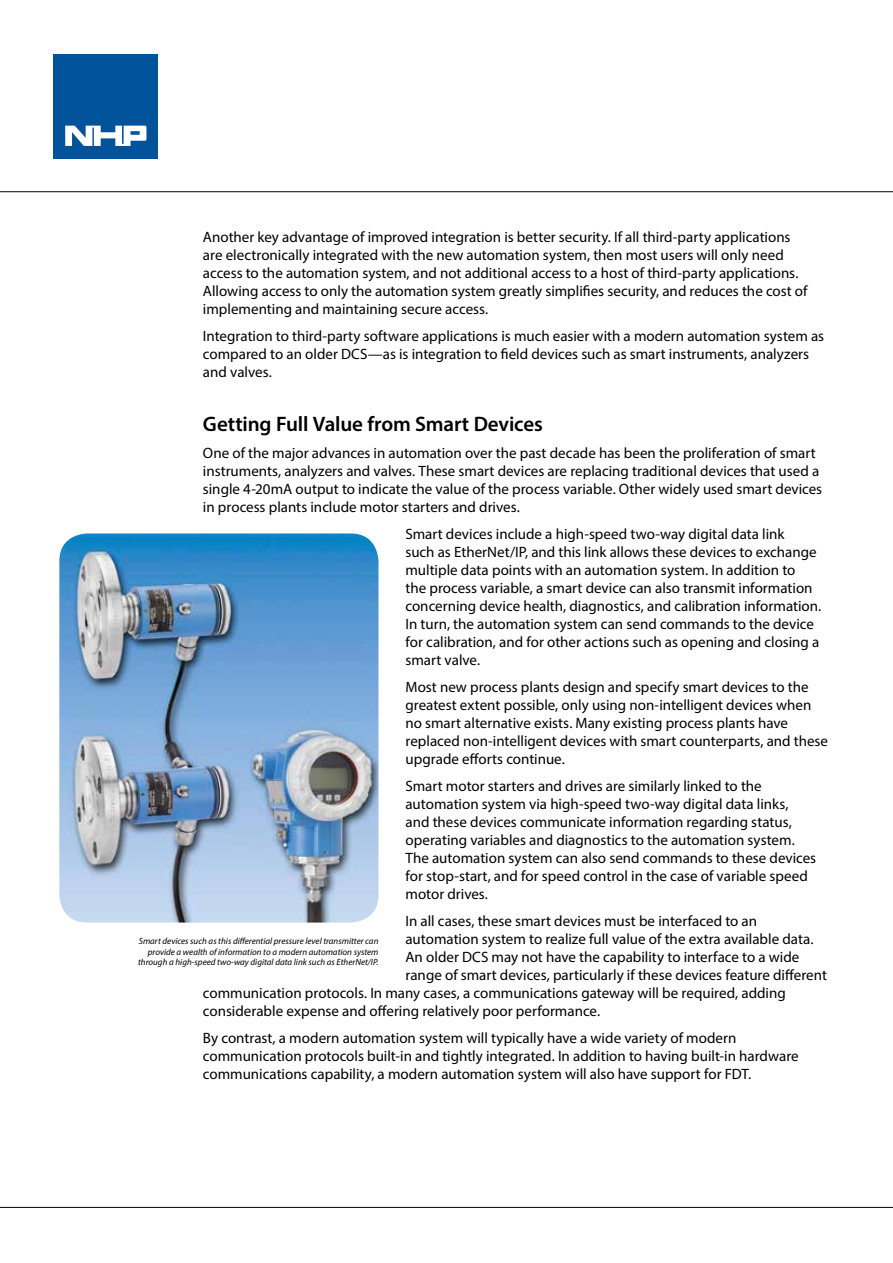
<style>
.page{position:relative;width:893px;height:1263px;background:#fff}
.page>*{position:absolute;margin:0;border:0;box-sizing:border-box;transform-origin:0 0}
.t1{font:600 21px "Myriad Pro";letter-spacing:-.005em;color:#000}
.t2{font:15px/18px "Myriad Pro";color:#000}
.t3{font:italic 9px/10.5px "Myriad Pro";color:#000;text-align:right}
</style>
<div class="page">
<div style="left:54px;top:54px;width:104px;height:104px;background:#00529b"></div>
<svg style="left:65px;top:126px;width:81px;height:20px"></svg>
<img style="left:59px;top:533px;width:319px;height:389px">
<hr style="left:0;top:191px;width:893px;height:1px;background:#000">
<hr style="left:0;top:1207px;width:893px;height:1px;background:#000">
<p class="t2" style="left:203px;top:228px;width:606px">Another key advantage of improved integration is better security. If all third-party applications are electronically integrated with the new automation system, then most users will only need access to the automation system, and not additional access to a host of third-party applications.<br>Allowing access to only the automation system greatly simplifies security, and reduces the cost of implementing and maintaining secure access.</p>
<p class="t2" style="left:203px;top:327px;width:623px">Integration to third-party software applications is much easier with a modern automation system as compared to an older DCS—as is integration to field devices such as smart instruments, analyzers and valves.</p>
<h1 class="t1" style="left:203px;top:411px;width:341px">Getting Full Value from Smart Devices</h1>
<p class="t2" style="left:203px;top:444px;width:621px">One of the major advances in automation over the past decade has been the proliferation of smart instruments, analyzers and valves. These smart devices are replacing traditional devices that used a single 4-20mA output to indicate the value of the process variable. Other widely used smart devices in process plants include motor starters and drives.</p>
<p class="t2" style="left:405px;top:525px;width:417px">Smart devices include a high-speed two-way digital data link<br>such as EtherNet/IP, and this link allows these devices to exchange multiple data points with an automation system. In addition to<br>the process variable, a smart device can also transmit information concerning device health, diagnostics, and calibration information.<br>In turn, the automation system can send commands to the device for calibration, and for other actions such as opening and closing a smart valve.</p>
<p class="t2" style="left:405px;top:678px;width:424px">Most new process plants design and specify smart devices to the greatest extent possible, only using non-intelligent devices when no smart alternative exists. Many existing process plants have replaced non-intelligent devices with smart counterparts, and these upgrade efforts continue.</p>
<p class="t2" style="left:405px;top:777px;width:412px">Smart motor starters and drives are similarly linked to the automation system via high-speed two-way digital data links, and these devices communicate information regarding status, operating variables and diagnostics to the automation system.<br>The automation system can also send commands to these devices for stop-start, and for speed control in the case of variable speed motor drives.</p>
<p class="t2" style="left:405px;top:912px;width:353px">In all cases, these smart devices must be interfaced to an</p>
<p class="t2" style="left:405px;top:930px;width:410px">automation system to realize full value of the extra available data.</p>
<p class="t2" style="left:405px;top:948px;width:395px">An older DCS may not have the capability to interface to a wide</p>
<p class="t2" style="left:405px;top:966px;width:423px">range of smart devices, particularly if these devices feature different</p>
<p class="t2" style="left:203px;top:984px;width:584px">communication protocols. In many cases, a communications gateway will be required, adding</p>
<p class="t2" style="left:203px;top:1002px;width:399px">considerable expense and offering relatively poor performance.</p>
<p class="t2" style="left:203px;top:1029px;width:597px">By contrast, a modern automation system will typically have a wide variety of modern communication protocols built-in and tightly integrated. In addition to having built-in hardware communications capability, a modern automation system will also have support for FDT.</p>
<p class="t3" style="left:138px;top:936px;width:242px">Smart devices such as this differential pressure level transmitter can provide a wealth of information to a modern automation system through a high-speed two-way digital data link such as EtherNet/IP.</p>
</div>
